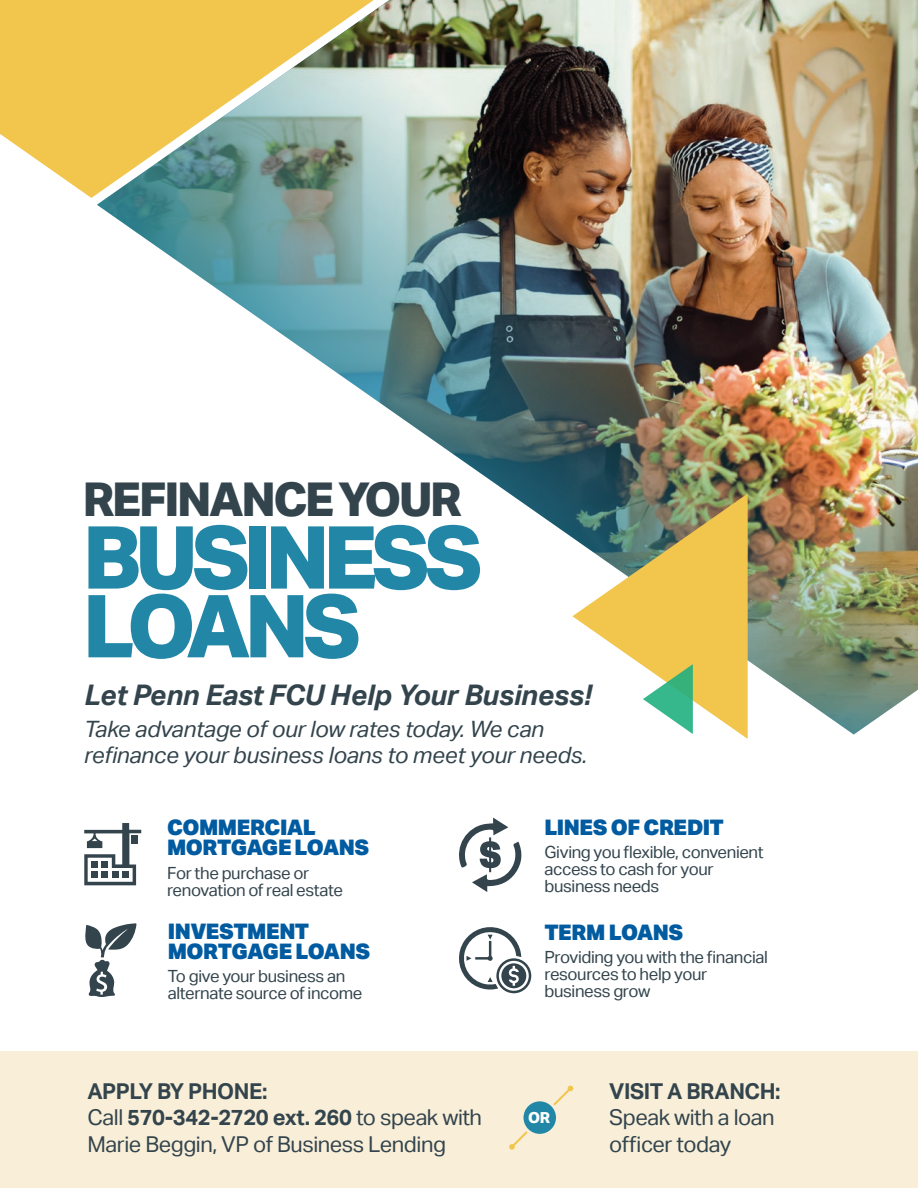
<style>
.page{position:relative;width:918px;height:1188px;background:#fff}
.page>*{position:absolute;margin:0;border:0;box-sizing:border-box;transform-origin:0 0}
.t1{font:800 87.15px/68.7px "Aktiv Grotesk";letter-spacing:-.075em;color:#2287a6}
.t2{font:800 46.65px "Aktiv Grotesk";letter-spacing:-.05em;color:#33444d}
.t3{font:italic 700 28.35px "Aktiv Grotesk";letter-spacing:-.01em;color:#33444d}
.t4{font:italic 22.5px/26.2px "Aktiv Grotesk";letter-spacing:-.01em;color:#33444d}
.t5{font:21.9px/26.8px "Aktiv Grotesk";letter-spacing:-.02em;color:#33444d}
.t6{font:700 21.9px "Aktiv Grotesk";letter-spacing:-.02em;color:#33444d}
.t7{font:900 21.45px/19.8px "Aktiv Grotesk";letter-spacing:-.025em;color:#015ba0}
.t8{font:16.8px/16.8px "Aktiv Grotesk";letter-spacing:-.025em;color:#33444d}
.t9{font:800 15.15px "Aktiv Grotesk";color:#fff}
.s1{font-weight:700}
</style>
<div class="page">
<div style="left:0;top:1052px;width:918px;height:136px;background:#f9efd9"></div>
<svg style="left:0;top:0;width:97px;height:198px;fill:#f2c64d"></svg>
<img style="left:97px;top:0;width:821px;height:735px">
<svg style="left:572px;top:494px;width:176px;height:245px"></svg>
<svg style="left:84px;top:823px;width:57px;height:62px"></svg>
<div style="left:112px;top:872px;width:7px;height:6px;background:#33444d"></div>
<div style="left:122px;top:872px;width:7px;height:6px;background:#33444d"></div>
<svg style="left:85px;top:923px;width:52px;height:74px"></svg>
<svg style="left:459px;top:818px;width:63px;height:74px"></svg>
<svg style="left:459px;top:927px;width:72px;height:66px"></svg>
<svg style="left:509px;top:1086px;width:64px;height:64px"></svg>
<div style="left:522px;top:1100px;width:36px;height:35px;background:#2287a6;border-radius:50%"></div>
<div style="left:520px;top:1098px;width:39px;height:39px;border:3px solid #f9efd9;border-radius:50%"></div>
<h2 class="t2" style="left:83px;top:470px;width:381px">REFINANCE YOUR</h2>
<h1 class="t1" style="left:83px;top:521px;width:401px">BUSINESS<br>LOANS</h1>
<h3 class="t3" style="left:84px;top:679px;width:509px">Let Penn East FCU Help Your Business!</h3>
<h3 class="t4" style="left:84px;top:716px;width:505px">Take advantage of our low rates today. We can refinance your business loans to meet your needs.</h3>
<p class="t7" style="left:167px;top:817px;width:204px">COMMERCIAL<br>MORTGAGE LOANS</p>
<p class="t8" style="left:167px;top:865px;width:177px">For the purchase or renovation of real estate</p>
<p class="t7" style="left:168px;top:921px;width:204px">INVESTMENT<br>MORTGAGE LOANS</p>
<p class="t8" style="left:168px;top:968px;width:196px">To give your business an alternate source of income</p>
<h3 class="t5" style="left:87px;top:1078px;width:396px"><span class="s1">APPLY BY PHONE:<br></span>Call <span class="s1">570-342-2720 ext. 260</span> to speak with<br>Marie Beggin, VP of Business Lending</h3>
<p class="t7" style="left:545px;top:817px;width:181px">LINES OF CREDIT</p>
<p class="t8" style="left:545px;top:844px;width:221px">Giving you flexible, convenient access to cash for your business needs</p>
<p class="t7" style="left:545px;top:922px;width:140px">TERM LOANS</p>
<p class="t8" style="left:545px;top:949px;width:225px">Providing you with the financial resources to help your business grow</p>
<p class="t9" style="left:528px;top:1108px;width:24px">OR</p>
<h3 class="t6" style="left:609px;top:1078px;width:173px">VISIT A BRANCH:</h3>
<h3 class="t5" style="left:609px;top:1104px;width:167px">Speak with a loan officer today</h3>
</div>
